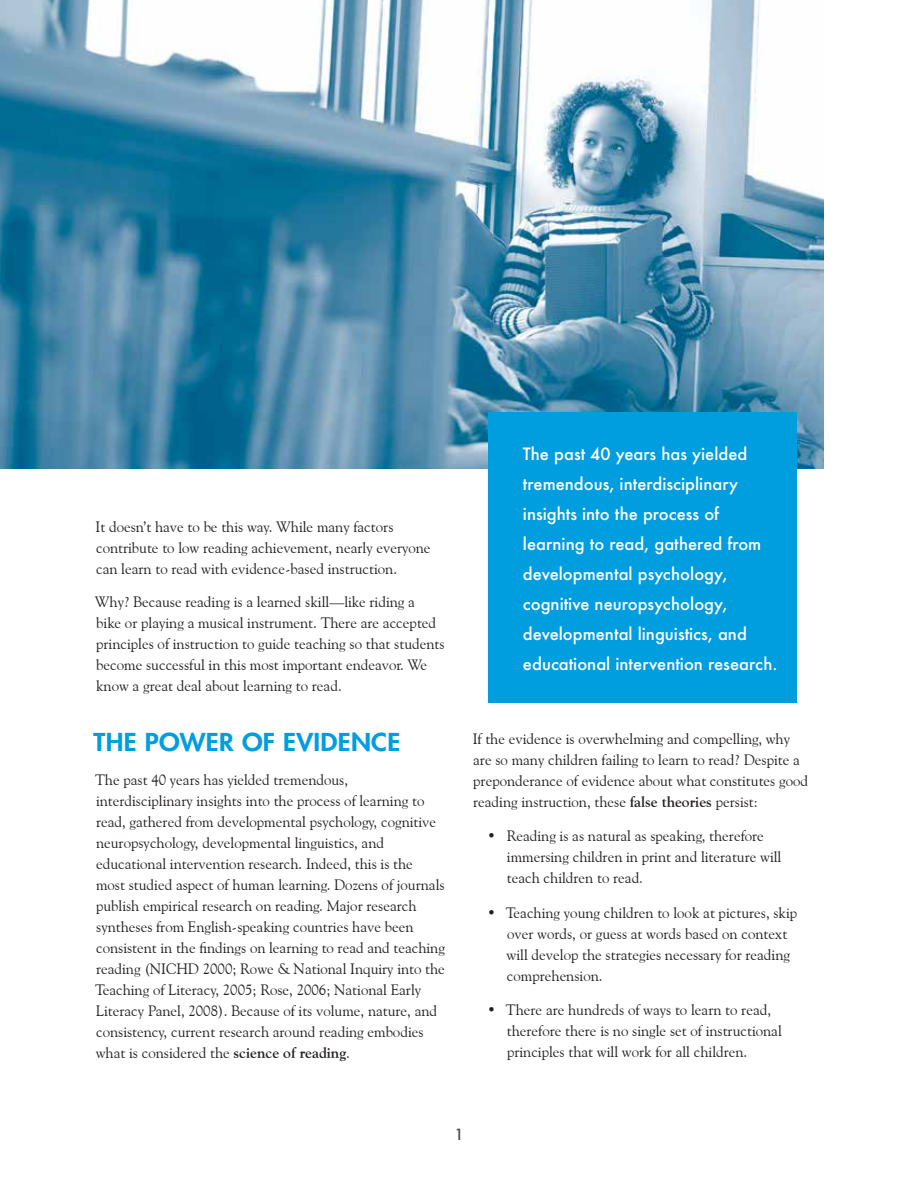
<style>
.page{position:relative;width:918px;height:1188px;background:#fff}
.page>*{position:absolute;margin:0;border:0;box-sizing:border-box;transform-origin:0 0}
.t1{font:800 24px "Futura Std";letter-spacing:.01em;color:#009ddf;scale:1.1 1}
.t2{font:500 16.5px/30px "Futura";color:#fff}
.t3{font:15px/21px "Goudy Old Style BT";color:#231f20}
.t4{font:500 15px "Futura";color:#4d4d4f}
.s1{font-weight:700}
</style>
<div class="page">
<img style="left:0;top:0;width:824px;height:468px">
<div style="left:489px;top:413px;width:308px;height:290px;background:#009ddf"></div>
<p class="t3" style="left:96px;top:516px;width:336px">It doesn’t have to be this way. While many factors contribute to low reading achievement, nearly everyone can learn to read with evidence-based instruction.</p>
<p class="t3" style="left:95px;top:591px;width:351px">Why? Because reading is a learned skill—like riding a<br>bike or playing a musical instrument. There are accepted principles of instruction to guide teaching so that students become successful in this most important endeavor. We know a great deal about learning to read.</p>
<h1 class="t1" style="left:94px;top:727px;width:280px">THE POWER OF EVIDENCE</h1>
<p class="t3" style="left:95px;top:769px;width:351px">The past 40 years has yielded tremendous, interdisciplinary insights into the process of learning to read, gathered from developmental psychology, cognitive neuropsychology, developmental linguistics, and educational intervention research. Indeed, this is the<br>most studied aspect of human learning. Dozens of journals publish empirical research on reading. Major research syntheses from English-speaking countries have been consistent in the findings on learning to read and teaching reading (NICHD 2000; Rowe &amp; National Inquiry into the Teaching of Literacy, 2005; Rose, 2006; National Early Literacy Panel, 2008). Because of its volume, nature, and consistency, current research around reading embodies what is considered the <span class="s1">science of reading</span>.</p>
<p class="t2" style="left:523px;top:439px;width:256px">The past 40 years has yielded tremendous, interdisciplinary insights into the process of learning to read, gathered from developmental psychology, cognitive neuropsychology, developmental linguistics, and educational intervention research.</p>
<p class="t3" style="left:473px;top:728px;width:337px">If the evidence is overwhelming and compelling, why are so many children failing to learn to read? Despite a preponderance of evidence about what constitutes good reading instruction, these <span class="s1">false theories</span> persist:</p>
<p class="t3" style="left:507px;top:825px;width:276px;text-indent:-20px">• Reading is as natural as speaking, therefore immersing children in print and literature will teach children to read.</p>
<p class="t3" style="left:507px;top:902px;width:292px;text-indent:-20px">• Teaching young children to look at pictures, skip over words, or guess at words based on context will develop the strategies necessary for reading comprehension.</p>
<p class="t3" style="left:507px;top:999px;width:277px;text-indent:-20px">• There are hundreds of ways to learn to read, therefore there is no single set of instructional principles that will work for all children.</p>
<p class="t4" style="left:454px;top:1125px;width:11px">1</p>
</div>
